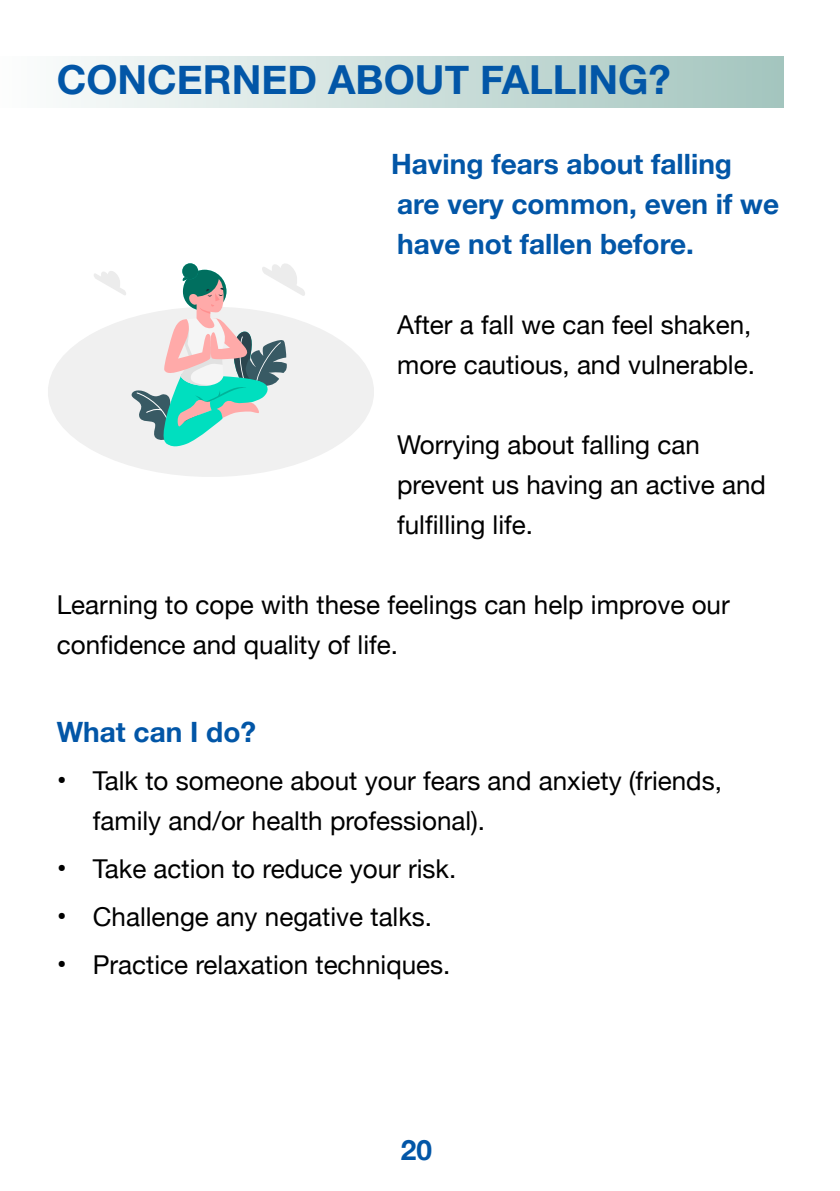
<style>
.page{position:relative;width:840px;height:1191px;background:#fff}
.page>*{position:absolute;margin:0;border:0;box-sizing:border-box;transform-origin:0 0}
.t1{font:700 40px "Helvetica Neue";color:#0256a7}
.t2{font:700 28px/40px "Helvetica Neue";color:#0256a7}
.t3{font:26px/40px "Helvetica Neue";color:#000}
.s1{font-size:28px}
</style>
<div class="page">
<div style="left:0;top:56px;width:782px;height:52px;background:linear-gradient(to right,#fdfdfd,#a4c5be)"></div>
<svg style="left:48px;top:323px;width:326px;height:154px;fill:#f0f0f0"></svg>
<svg style="left:94px;top:263px;width:211px;height:185px"></svg>
<h1 class="t1" style="left:57px;top:48px;width:615px">CONCERNED ABOUT FALLING?</h1>
<p class="t2" style="left:391px;top:144px;width:389px">Having fears about falling are very common, even if we have not fallen before.</p>
<p class="t3" style="left:397px;top:306px;width:359px">After a fall we can feel shaken, more cautious, and vulnerable.</p>
<p class="t3" style="left:397px;top:426px;width:370px">Worrying about falling can prevent us having an active and fulfilling life.</p>
<p class="t3" style="left:57px;top:586px;width:674px">Learning to cope with these feelings can help improve our confidence and quality of life.</p>
<p class="t2" style="left:57px;top:712px;width:201px">What can I do?</p>
<p class="t3" style="left:93px;top:762px;width:630px;text-indent:-36px"><span class="s1">•</span> Talk to someone about your fears and anxiety (friends, family and/or health professional).</p>
<p class="t3" style="left:57px;top:850px;width:401px"><span class="s1">•</span> Take action to reduce your risk.</p>
<p class="t3" style="left:57px;top:898px;width:377px"><span class="s1">•</span> Challenge any negative talks.</p>
<p class="t3" style="left:57px;top:946px;width:395px"><span class="s1">•</span> Practice relaxation techniques.</p>
<p class="t2" style="left:400px;top:1130px;width:33px">20</p>
</div>
